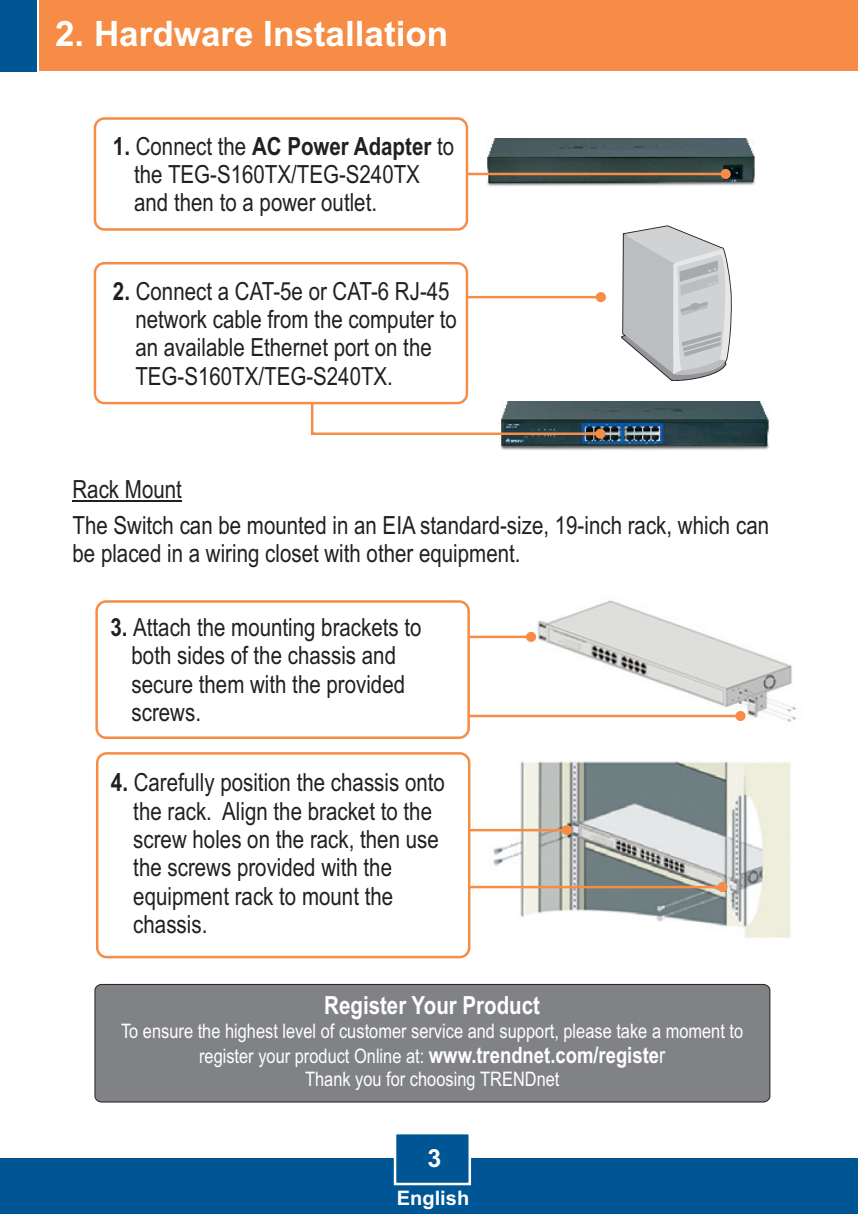
<style>
.page{position:relative;width:858px;height:1214px;background:#fff}
.page>*{position:absolute;margin:0;border:0;box-sizing:border-box;transform-origin:0 0}
.t1{font:700 35px "Arial";color:#fff}
.t2{font:25px/28.2px "Arial Narrow";color:#231f20}
.t3{font:700 25px "Arial Narrow";color:#fff}
.t4{font:700 25px "Arial";color:#fff}
.t5{font:20px/25.2px "Arial Narrow";color:#fff;text-align:center}
.t6{font:700 20px "Arial";color:#fff}
.s1{font-weight:700}
.s2{font-weight:700;font-size:22.5px}
.s3{font-size:22.5px}
</style>
<div class="page">
<div style="left:0;top:1158px;width:858px;height:55px;background:#005595"></div>
<div style="left:39px;top:0;width:819px;height:71px;background:#f68c45"></div>
<div style="left:0;top:0;width:36px;height:71px;background:#005595"></div>
<img style="left:487px;top:138px;width:268px;height:48px">
<img style="left:500px;top:439px;width:269px;height:11px">
<img style="left:493px;top:761px;width:298px;height:177px">
<img style="left:536px;top:600px;width:260px;height:122px">
<svg style="left:393px;top:1134px;width:79px;height:52px"></svg>
<svg style="left:470px;top:882px;width:257px;height:10px"></svg>
<svg style="left:470px;top:631px;width:66px;height:11px"></svg>
<hr style="left:72px;top:500px;width:110px;height:1px;background:#231f20">
<svg style="left:470px;top:711px;width:275px;height:10px"></svg>
<div style="left:95px;top:600px;width:375px;height:139px;background:#fff;border:3px solid #f68c45;border-radius:9px"></div>
<svg style="left:470px;top:825px;width:102px;height:10px"></svg>
<div style="left:96px;top:752px;width:374px;height:206px;background:#fff;border:3px solid #f68c45;border-radius:9px"></div>
<div style="left:95px;top:984px;width:675px;height:118px;background:#808285;border:1px solid #231f20;border-radius:6px"></div>
<svg style="left:468px;top:169px;width:262px;height:10px"></svg>
<svg style="left:311px;top:225px;width:458px;height:214px"></svg>
<div style="left:94px;top:117px;width:374px;height:114px;background:#fff;border:3px solid #f68c45;border-radius:9px"></div>
<div style="left:94px;top:262px;width:374px;height:142px;background:#fff;border:3px solid #f68c45;border-radius:9px"></div>
<h1 class="t1" style="left:55px;top:20px;width:394px">2. Hardware Installation</h1>
<p class="t2" style="left:134px;top:134px;width:321px;text-indent:-21px"><span class="s1">1.</span> Connect the <span class="s1">AC Power Adapter</span> to the TEG-S160TX/TEG-S240TX and then to a power outlet.</p>
<p class="t2" style="left:135px;top:279px;width:323px;text-indent:-22px"><span class="s1">2.</span> Connect a CAT-5e or CAT-6 RJ-45 network cable from the computer to an available Ethernet port on the<br>TEG-S160TX/TEG-S240TX.</p>
<p class="t2" style="left:72px;top:473px;width:698px;line-height:36px">Rack Mount<br>The Switch can be mounted in an EIA standard-size, 19-inch rack, which can</p>
<p class="t2" style="left:72px;top:542px;width:449px">be placed in a wiring closet with other equipment.</p>
<p class="t2" style="left:132px;top:615px;width:291px;text-indent:-21px"><span class="s1">3.</span> Attach the mounting brackets to both sides of the chassis and secure them with the provided screws.</p>
<p class="t2" style="left:133px;top:770px;width:313px;text-indent:-22px"><span class="s1">4.</span> Carefully position the chassis onto the rack. Align the bracket to the screw holes on the rack, then use the screws provided with the equipment rack to mount the chassis.</p>
<p class="t3" style="left:324px;top:995px;width:217px">Register Your Product</p>
<p class="t5" style="left:121px;top:1019px;width:623px">To ensure the highest level of customer service and support, please take a moment to register your product Online at: <span class="s2">www.trendnet.com/registe</span><span class="s3">r</span></p>
<p class="t5" style="left:305px;top:1068px;width:256px">Thank you for choosing TRENDnet</p>
<p class="t4" style="left:427px;top:1148px;width:15px">3</p>
<p class="t6" style="left:397px;top:1190px;width:74px">English</p>
</div>
